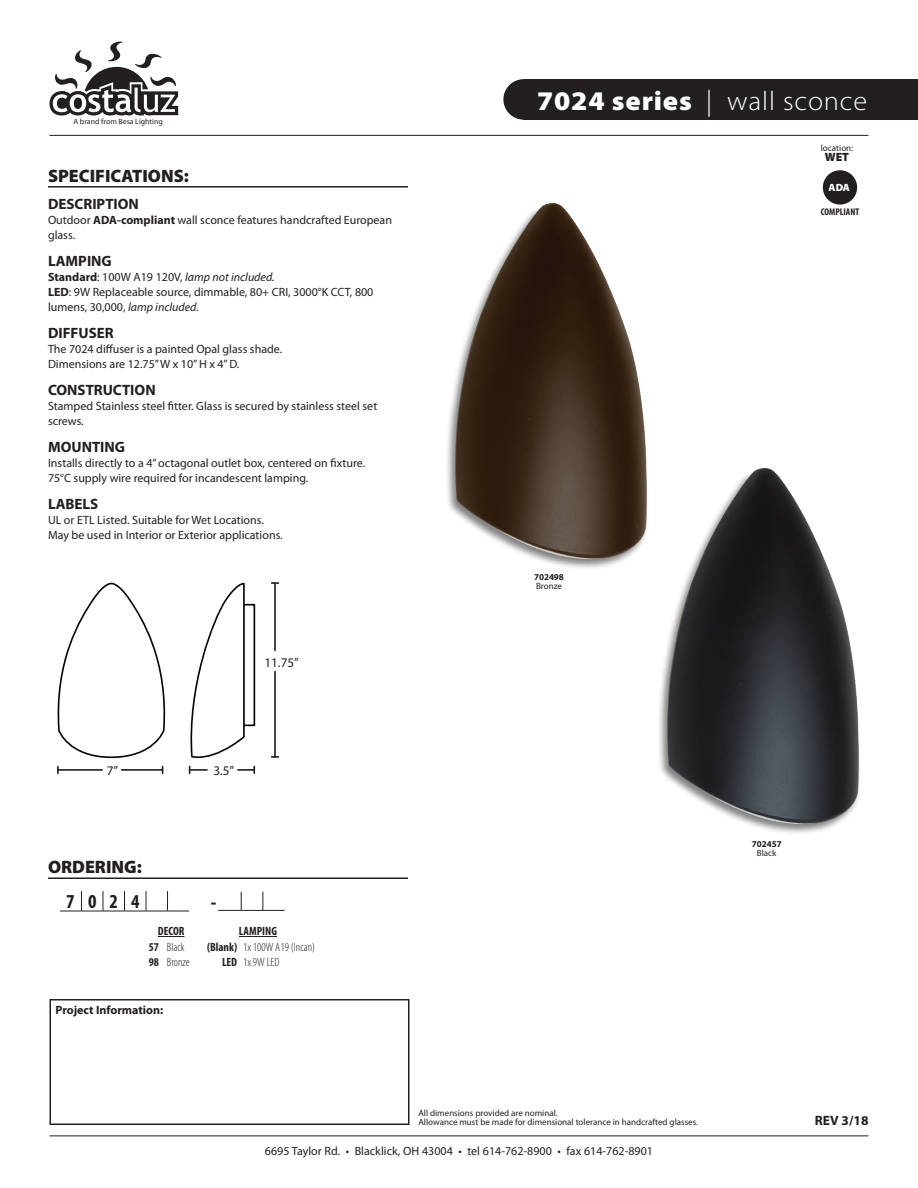
<style>
.page{position:relative;width:918px;height:1188px;background:#fff}
.page>*{position:absolute;margin:0;border:0;box-sizing:border-box;transform-origin:0 0}
.t1{font:300 27px "Myriad Pro";letter-spacing:.03em;color:#fff;scale:1.05 1}
.t2{font:700 condensed 19.8px "Myriad Pro";color:#231f20}
.t3{font:900 18px "Myriad Pro";color:#231f20}
.t4{font:900 16.95px "Myriad Pro";color:#231f20}
.t5{font:700 15px "Myriad Pro";color:#231f20}
.t6{font:700 13.5px "Myriad Pro";color:#231f20}
.t7{font:13.2px "Myriad Pro";color:#231f20}
.t8{font:12px/15px "Myriad Pro";color:#231f20}
.t9{font:300 condensed 12px "Myriad Pro";color:#231f20}
.t10{font:700 12px "Myriad Pro";color:#231f20}
.t11{font:700 condensed 12px "Myriad Pro";color:#231f20}
.t12{font:900 12px "Myriad Pro";color:#231f20}
.t13{font:900 10.5px "Myriad Pro";color:#fff}
.t14{font:700 condensed 9.75px "Myriad Pro";color:#231f20}
.t15{font:9px/9px "Myriad Pro";color:#231f20}
.t16{font:700 9px "Myriad Pro";color:#231f20}
.t17{font:7.65px "Myriad Pro";color:#231f20}
.s1{font-weight:700}
.s2{font-style:italic}
.s3{font-weight:900}
</style>
<div class="page">
<hr style="left:50px;top:135px;width:818px;height:1px;background:#231f20">
<hr style="left:50px;top:1136px;width:818px;height:1px;background:#231f20">
<svg style="left:50px;top:41px;width:128px;height:74px"></svg>
<div style="left:50px;top:999px;width:360px;height:126px;border:2px solid #231f20"></div>
<img style="left:447px;top:203px;width:200px;height:365px">
<img style="left:644px;top:458px;width:216px;height:375px">
<hr style="left:48px;top:186px;width:360px;height:2px;background:#231f20">
<svg style="left:60px;top:891px;width:129px;height:21px"></svg>
<svg style="left:218px;top:892px;width:67px;height:19px"></svg>
<svg style="left:158px;top:936px;width:27px;height:1px"></svg>
<hr style="left:239px;top:936px;width:38px;height:1px;background:#231f20">
<div style="left:503px;top:79px;width:41px;height:41px;background:#231f20;border-radius:50%"></div>
<div style="left:524px;top:79px;width:394px;height:41px;background:#231f20"></div>
<hr style="left:48px;top:878px;width:360px;height:1px;background:#231f20">
<hr style="left:274px;top:672px;width:2px;height:85px;background:#231f20">
<hr style="left:274px;top:583px;width:2px;height:67px;background:#231f20">
<svg style="left:57px;top:582px;width:109px;height:192px"></svg>
<svg style="left:188px;top:582px;width:67px;height:191px"></svg>
<div style="left:823px;top:170px;width:34px;height:35px;background:#231f20;border-radius:50%"></div>
<p class="t17" style="left:73px;top:117px;width:91px">A brand from Besa Lighting</p>
<h3 class="t3" style="left:48px;top:163px;width:142px">SPECIFICATIONS:</h3>
<p class="t5" style="left:48px;top:194px;width:92px">DESCRIPTION</p>
<p class="t8" style="left:48px;top:212px;width:346px">Outdoor <span class="s1">ADA-compliant</span> wall sconce features handcrafted European glass.</p>
<p class="t5" style="left:48px;top:251px;width:65px">LAMPING</p>
<p class="t8" style="left:48px;top:269px;width:327px"><span class="s1">Standard</span>: 100W A19 120V, <span class="s2">lamp not included.<br></span><span class="s1">LED</span>: 9W Replaceable source, dimmable, 80+ CRI, 3000°K CCT, 800 lumens, 30,000, <span class="s2">lamp included.</span></p>
<p class="t5" style="left:48px;top:323px;width:67px">DIFFUSER</p>
<p class="t8" style="left:48px;top:341px;width:236px">The 7024 diffuser is a painted Opal glass shade.<br>Dimensions are 12.75” W x 10” H x 4” D.</p>
<p class="t5" style="left:48px;top:380px;width:109px">CONSTRUCTION</p>
<p class="t8" style="left:48px;top:398px;width:331px">Stamped Stainless steel fitter. Glass is secured by stainless steel set screws.</p>
<p class="t5" style="left:48px;top:437px;width:79px">MOUNTING</p>
<p class="t8" style="left:48px;top:455px;width:319px">Installs directly to a 4” octagonal outlet box, centered on fixture.<br>75°C supply wire required for incandescent lamping.</p>
<p class="t5" style="left:48px;top:494px;width:52px">LABELS</p>
<p class="t8" style="left:48px;top:512px;width:236px">UL or ETL Listed. Suitable for Wet Locations.<br>May be used in Interior or Exterior applications.</p>
<p class="t7" style="left:264px;top:655px;width:36px">11.75”</p>
<h1 class="t1" style="left:537px;top:84px;width:316px"><span class="s3">7024 series</span> | wall sconce</h1>
<p class="t15" style="left:821px;top:143px;width:34px">location:</p>
<p class="t12" style="left:825px;top:149px;width:26px">WET</p>
<p class="t16" style="left:534px;top:571px;width:31px">702498</p>
<p class="t15" style="left:536px;top:581px;width:27px">Bronze</p>
<p class="t13" style="left:829px;top:181px;width:23px">ADA</p>
<p class="t14" style="left:821px;top:206px;width:40px">COMPLIANT</p>
<p class="t7" style="left:107px;top:763px;width:13px">7”</p>
<p class="t7" style="left:213px;top:763px;width:22px">3.5”</p>
<h3 class="t3" style="left:48px;top:855px;width:95px">ORDERING:</h3>
<h2 class="t2" style="left:66px;top:889px;width:75px">7024</h2>
<h3 class="t4" style="left:211px;top:890px;width:7px">-</h3>
<p class="t11" style="left:158px;top:924px;width:28px">DECOR</p>
<p class="t11" style="left:239px;top:924px;width:40px">LAMPING</p>
<p class="t9" style="left:149px;top:940px;width:38px"><span class="s1">57</span> Black</p>
<p class="t9" style="left:207px;top:940px;width:110px"><span class="s1">(Blank)</span> 1x 100W A19 (Incan)</p>
<p class="t9" style="left:149px;top:954px;width:43px"><span class="s1">98</span> Bronze</p>
<p class="t9" style="left:222px;top:954px;width:59px"><span class="s1">LED</span> 1x 9W LED</p>
<p class="t10" style="left:56px;top:1002px;width:109px">Project Information:</p>
<p class="t16" style="left:752px;top:838px;width:31px">702457</p>
<p class="t15" style="left:757px;top:849px;width:21px">Black</p>
<p class="t15" style="left:418px;top:1108px;width:281px">All dimensions provided are nominal.<br>Allowance must be made for dimensional tolerance in handcrafted glasses.</p>
<p class="t6" style="left:815px;top:1112px;width:55px">REV 3/18</p>
<p class="t8" style="left:265px;top:1143px;width:390px">6695 Taylor Rd. • Blacklick, OH 43004 • tel 614-762-8900 • fax 614-762-8901</p>
</div>
